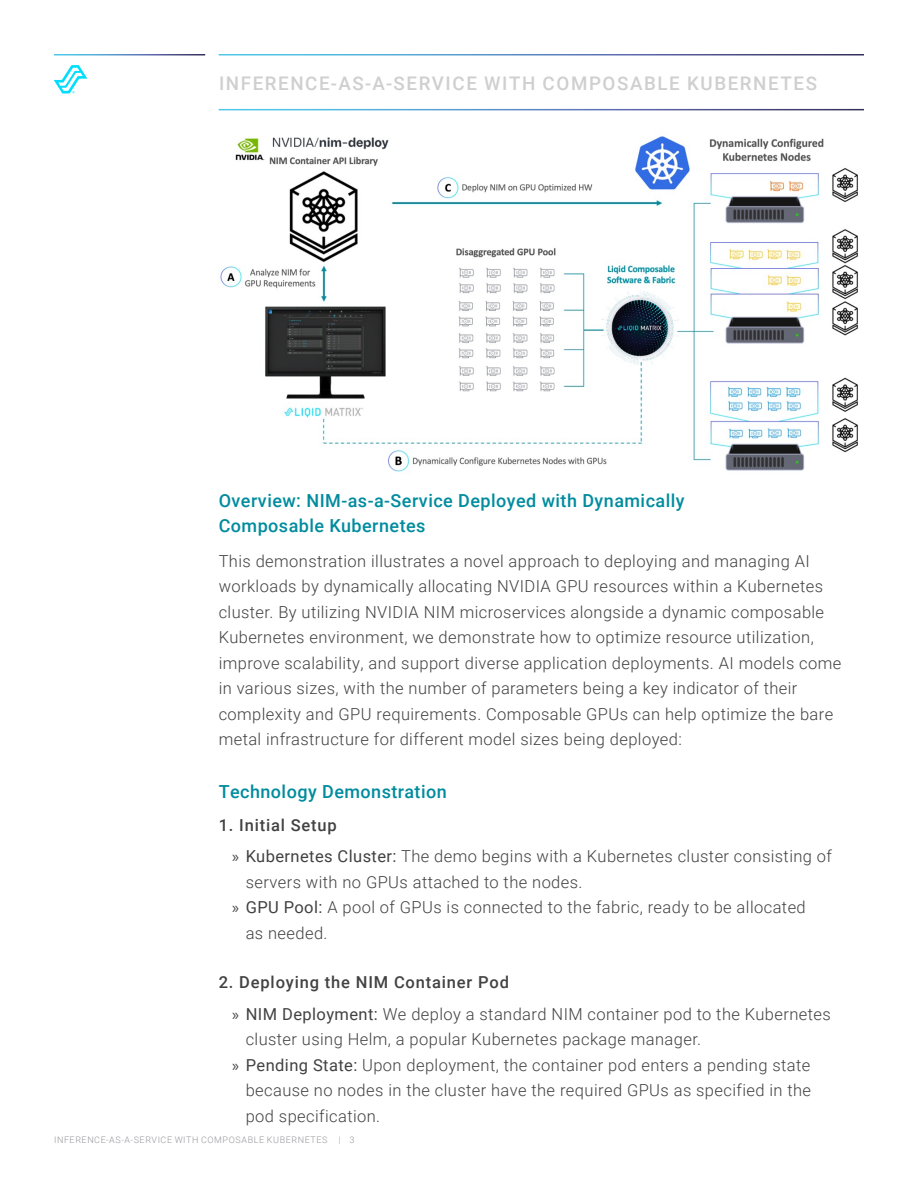
<style>
.page{position:relative;width:918px;height:1188px;background:#fff}
.page>*{position:absolute;margin:0;border:0;box-sizing:border-box;transform-origin:0 0}
.t1{font:500 18.75px "Roboto";letter-spacing:.085em;color:#cfcfcf}
.t2{font:500 18px/25.5px "Roboto";letter-spacing:.025em;color:#008c9e}
.t3{font:300 16.5px/25.5px "Roboto";letter-spacing:.025em;color:#424142}
.t4{font:500 16.5px "Roboto";letter-spacing:.05em;color:#424242}
.t5{font:300 9px "Roboto";letter-spacing:.065em;color:#96969c}
.s1{font-family:"Myriad Pro";font-weight:400}
.s2{font-weight:400}
</style>
<div class="page">
<svg style="left:54px;top:65px;width:33px;height:28px"></svg>
<img style="left:220px;top:136px;width:638px;height:336px">
<p class="t1" style="left:219px;top:70px;width:600px">INFERENCE-AS-A-SERVICE WITH COMPOSABLE KUBERNETES</p>
<p class="t2" style="left:219px;top:487px;width:467px">Overview: NIM-as-a-Service Deployed with Dynamically<br>Composable Kubernetes</p>
<p class="t3" style="left:219px;top:547px;width:593px">This demonstration illustrates a novel approach to deploying and managing AI</p>
<p class="t3" style="left:219px;top:573px;width:624px">workloads by dynamically allocating NVIDIA GPU resources within a Kubernetes cluster. By utilizing NVIDIA NIM microservices alongside a dynamic composable Kubernetes environment, we demonstrate how to optimize resource utilization, improve scalability, and support diverse application deployments. AI models come in various sizes, with the number of parameters being a key indicator of their complexity and GPU requirements. Composable GPUs can help optimize the bare metal infrastructure for different model sizes being deployed:</p>
<p class="t2" style="left:219px;top:778px;width:230px">Technology Demonstration</p>
<p class="t4" style="left:219px;top:813px;width:120px">1. Initial Setup</p>
<p class="t3" style="left:246px;top:843px;width:588px;text-indent:-14px"><span class="s1">»</span> <span class="s2">Kubernetes Cluster:</span> The demo begins with a Kubernetes cluster consisting of servers with no GPUs attached to the nodes.</p>
<p class="t3" style="left:246px;top:894px;width:562px;text-indent:-14px"><span class="s1">»</span> <span class="s2">GPU Pool:</span> A pool of GPUs is connected to the fabric, ready to be allocated as needed.</p>
<p class="t4" style="left:219px;top:971px;width:292px">2. Deploying the NIM Container Pod</p>
<p class="t3" style="left:246px;top:1000px;width:587px;text-indent:-14px"><span class="s1">»</span> <span class="s2">NIM Deployment:</span> We deploy a standard NIM container pod to the Kubernetes cluster using Helm, a popular Kubernetes package manager.</p>
<p class="t3" style="left:246px;top:1051px;width:567px;text-align:justify;text-indent:-14px"><span class="s1">»</span> <span class="s2">Pending State:</span> Upon deployment, the container pod enters a pending state because no nodes in the cluster have the required GPUs as specified in the pod specification.</p>
<p class="t5" style="left:54px;top:1134px;width:302px">INFERENCE-AS-A-SERVICE WITH COMPOSABLE KUBERNETES | 3</p>
</div>
